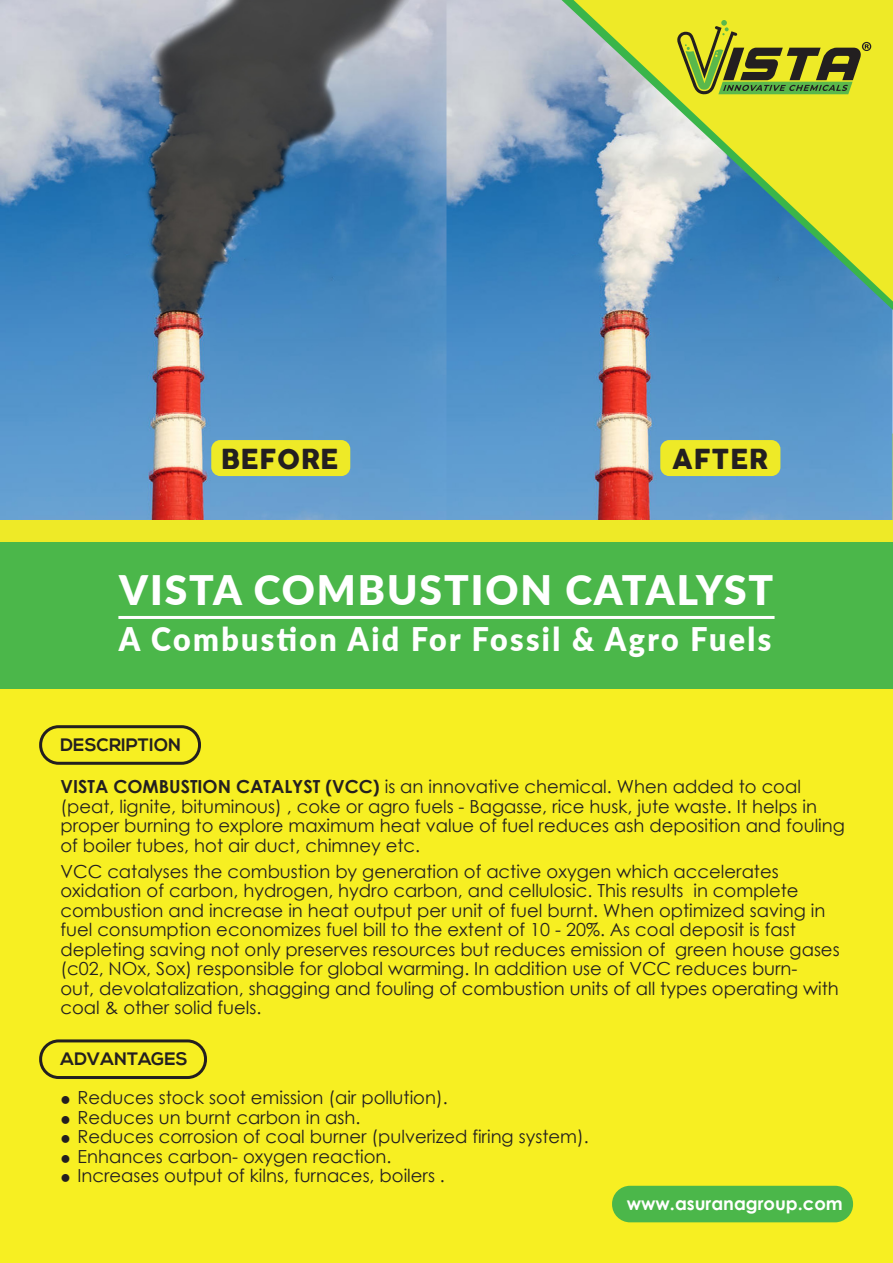
<style>
.page{position:relative;width:893px;height:1263px;background:#fff}
.page>*{position:absolute;margin:0;border:0;box-sizing:border-box;transform-origin:0 0}
.t1{font:900 40.65px "Lato";letter-spacing:.05em;color:#fff}
.t2{font:900 32.55px "Lato";letter-spacing:.08em;color:#fff;scale:.93 1}
.t3{font:27px "Cocogoose";letter-spacing:.02em;color:#231f20}
.t4{font:18px/19.5px "Century Gothic";color:#231f20}
.t5{font:700 18px "Nexa";color:#231f20}
.t6{font:700 18px "Century Gothic";color:#fff}
.s1{font-weight:700}
</style>
<div class="page">
<img style="left:0;top:0;width:893px;height:1263px">
<div style="left:612px;top:1186px;width:241px;height:36px;background:#4bb74a;border-radius:18px"></div>
<div style="left:39px;top:725px;width:162px;height:40px;border:3px solid #231f20;border-radius:18px"></div>
<div style="left:39px;top:1039px;width:168px;height:40px;border:3px solid #231f20;border-radius:18px"></div>
<div style="left:211px;top:440px;width:139px;height:36px;background:#eeea27;border-radius:9px"></div>
<div style="left:660px;top:440px;width:120px;height:36px;background:#eeea27;border-radius:9px"></div>
<div style="left:0;top:520px;width:893px;height:168px;background:#4bb74a"></div>
<hr style="left:118px;top:616px;width:656px;height:3px;background:#fff">
<div style="left:0;top:520px;width:893px;height:21px;background:#eeea27"></div>
<svg style="left:561px;top:0;width:332px;height:310px;background:#5c91bd"></svg>
<svg style="left:573px;top:0;width:320px;height:302px;background:#aec47e"></svg>
<svg style="left:677px;top:20px;width:194px;height:74px;background:#a5ae29"></svg>
<h3 class="t3" style="left:221px;top:440px;width:119px">BEFORE</h3>
<h3 class="t3" style="left:672px;top:440px;width:97px">AFTER</h3>
<h1 class="t1" style="left:119px;top:559px;width:656px">VISTA COMBUSTION CATALYST</h1>
<h2 class="t2" style="left:119px;top:614px;width:703px">A Combustion Aid For Fossil &amp; Agro Fuels</h2>
<p class="t5" style="left:60px;top:734px;width:122px">DESCRIPTION</p>
<p class="t4" style="left:60px;top:777px;width:786px"><span class="s1">VISTA COMBUSTION CATALYST (VCC)</span> is an innovative chemical. When added to coal (peat, lignite, bituminous) , coke or agro fuels - Bagasse, rice husk, jute waste. It helps in proper burning to explore maximum heat value of fuel reduces ash deposition and fouling of boiler tubes, hot air duct, chimney etc.</p>
<p class="t4" style="left:60px;top:861px;width:781px">VCC catalyses the combustion by generation of active oxygen which accelerates oxidation of carbon, hydrogen, hydro carbon, and cellulosic. This results in complete combustion and increase in heat output per unit of fuel burnt. When optimized saving in fuel consumption economizes fuel bill to the extent of 10 - 20%. As coal deposit is fast depleting saving not only preserves resources but reduces emission of green house gases (c02, NOx, Sox) responsible for global warming. In addition use of VCC reduces burn-<br>out, devolatalization, shagging and fouling of combustion units of all types operating with coal &amp; other solid fuels.</p>
<p class="t5" style="left:60px;top:1048px;width:129px">ADVANTAGES</p>
<p class="t4" style="left:60px;top:1088px;width:389px">● Reduces stock soot emission (air pollution).</p>
<p class="t4" style="left:60px;top:1107px;width:302px">● Reduces un burnt carbon in ash.</p>
<p class="t4" style="left:60px;top:1127px;width:530px">● Reduces corrosion of coal burner (pulverized firing system).</p>
<p class="t4" style="left:60px;top:1146px;width:333px">● Enhances carbon- oxygen reaction.</p>
<p class="t4" style="left:60px;top:1166px;width:386px">● Increases output of kilns, furnaces, boilers .</p>
<p class="t6" style="left:627px;top:1189px;width:218px">www.asuranagroup.com</p>
</div>
